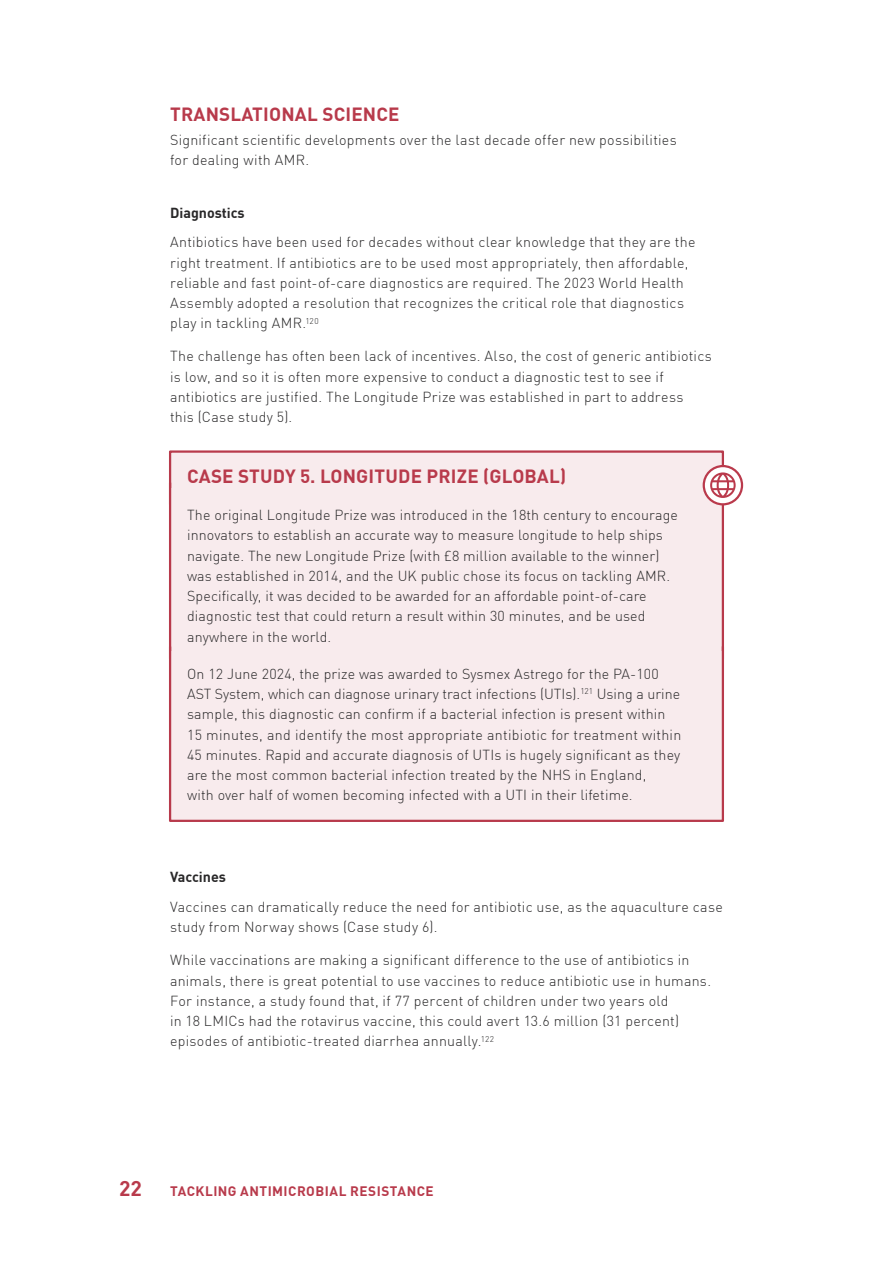
<style>
.page{position:relative;width:893px;height:1263px;background:#fff}
.page>*{position:absolute;margin:0;border:0;box-sizing:border-box;transform-origin:0 0}
.t1{font:700 21px "DIN Pro";color:#b83a4b}
.t2{font:700 18.75px "DIN Pro";letter-spacing:.01em;color:#b83a4b}
.t3{font:300 14.25px/20.2px "DIN Pro";letter-spacing:.015em;color:#292829}
.t4{font:700 14.25px "DIN Pro";color:#292829}
.t5{font:700 13.5px "DIN Pro";letter-spacing:.035em;color:#b83a4b}
</style>
<div class="page">
<div style="left:170px;top:452px;width:553px;height:52px;background:#f8ebed"></div>
<div style="left:169px;top:450px;width:555px;height:55px;border:2px solid #b83a4b"></div>
<div style="left:170px;top:488px;width:553px;height:178px;background:#f8ebed"></div>
<hr style="left:169px;top:483px;width:2px;height:176px;background:#b83a4b">
<hr style="left:722px;top:483px;width:2px;height:176px;background:#b83a4b">
<div style="left:170px;top:651px;width:553px;height:170px;background:#f8ebed"></div>
<div style="left:169px;top:646px;width:555px;height:176px;border:2px solid #b83a4b"></div>
<svg style="left:704px;top:466px;width:38px;height:38px"></svg>
<div style="left:703px;top:465px;width:40px;height:40px;border:2px solid #ba3a4c;border-radius:50%"></div>
<svg style="left:710px;top:472px;width:26px;height:26px"></svg>
<h2 class="t2" style="left:170px;top:99px;width:231px">TRANSLATIONAL SCIENCE</h2>
<p class="t3" style="left:170px;top:129px;width:508px">Significant scientific developments over the last decade offer new possibilities for dealing with AMR.</p>
<p class="t4" style="left:170px;top:201px;width:76px">Diagnostics</p>
<p class="t3" style="left:170px;top:231px;width:527px">Antibiotics have been used for decades without clear knowledge that they are the right treatment. If antibiotics are to be used most appropriately, then affordable, reliable and fast point-of-care diagnostics are required. The 2023 World Health Assembly adopted a resolution that recognizes the critical role that diagnostics play in tackling AMR.<sup>120</sup></p>
<p class="t3" style="left:170px;top:345px;width:543px">The challenge has often been lack of incentives. Also, the cost of generic antibiotics is low, and so it is often more expensive to conduct a diagnostic test to see if antibiotics are justified. The Longitude Prize was established in part to address<br>this (Case study 5).</p>
<h2 class="t2" style="left:187px;top:461px;width:381px">CASE STUDY 5. LONGITUDE PRIZE (GLOBAL)</h2>
<p class="t3" style="left:187px;top:504px;width:492px">The original Longitude Prize was introduced in the 18th century to encourage innovators to establish an accurate way to measure longitude to help ships navigate. The new Longitude Prize (with £8 million available to the winner) was established in 2014, and the UK public chose its focus on tackling AMR.<br>Specifically, it was decided to be awarded for an affordable point-of-care diagnostic test that could return a result within 30 minutes, and be used anywhere in the world.</p>
<p class="t3" style="left:187px;top:663px;width:496px">On 12 June 2024, the prize was awarded to Sysmex Astrego for the PA-100<br>AST System, which can diagnose urinary tract infections (UTIs).<sup>121</sup> Using a urine sample, this diagnostic can confirm if a bacterial infection is present within 15 minutes, and identify the most appropriate antibiotic for treatment within 45 minutes. Rapid and accurate diagnosis of UTIs is hugely significant as they are the most common bacterial infection treated by the NHS in England,<br>with over half of women becoming infected with a UTI in their lifetime.</p>
<p class="t4" style="left:170px;top:866px;width:57px">Vaccines</p>
<p class="t3" style="left:170px;top:896px;width:554px">Vaccines can dramatically reduce the need for antibiotic use, as the aquaculture case study from Norway shows (Case study 6).</p>
<p class="t3" style="left:170px;top:949px;width:543px">While vaccinations are making a significant difference to the use of antibiotics in animals, there is great potential to use vaccines to reduce antibiotic use in humans.<br>For instance, a study found that, if 77 percent of children under two years old<br>in 18 LMICs had the rotavirus vaccine, this could avert 13.6 million (31 percent) episodes of antibiotic-treated diarrhea annually.<sup>122</sup></p>
<h1 class="t1" style="left:119px;top:1172px;width:24px">22</h1>
<p class="t5" style="left:170px;top:1181px;width:265px">TACKLING ANTIMICROBIAL RESISTANCE</p>
</div>
